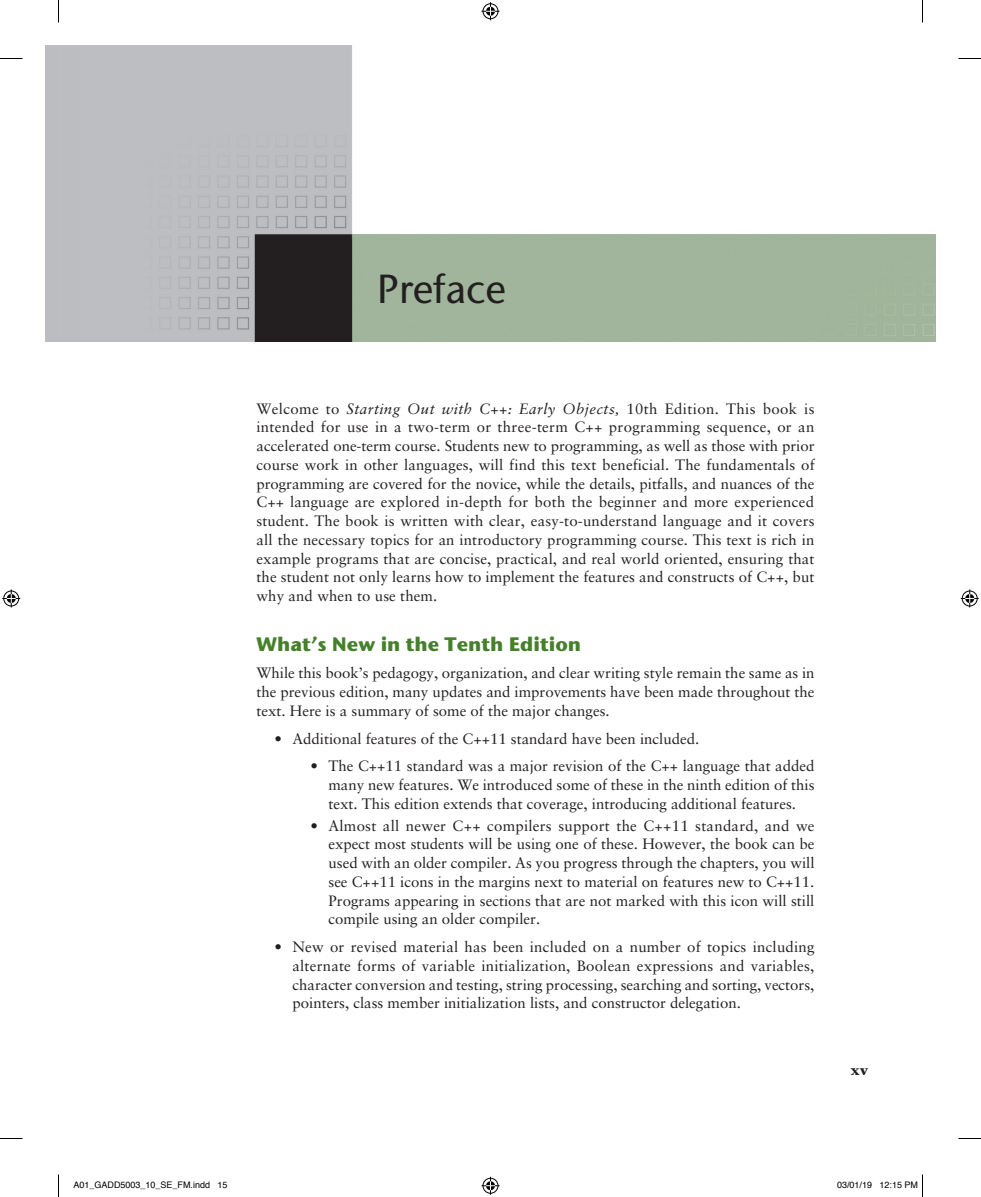
<style>
.page{position:relative;width:981px;height:1197px;background:#fff}
.page>*{position:absolute;margin:0;border:0;box-sizing:border-box;transform-origin:0 0}
.t1{font:500 40.5px "Stone Sans ITC Std";color:#231f20}
.t2{font:700 19.5px "Stone Sans ITC Std";color:#45802a}
.t3{font:15px/18.8px "Sabon LT Pro";color:#231f20;text-align:justify}
.t4{font:700 13.5px "Stone Serif ITC Pro";color:#231f20}
.t5{font:9px "Helvetica";color:#000}
.s1{font-style:italic}
</style>
<div class="page">
<img style="left:45px;top:45px;width:891px;height:296px">
<svg style="left:0;top:58px;width:22px;height:1px"></svg>
<svg style="left:958px;top:58px;width:23px;height:1px"></svg>
<svg style="left:0;top:1138px;width:22px;height:1px"></svg>
<svg style="left:958px;top:1138px;width:23px;height:1px"></svg>
<svg style="left:58px;top:0;width:1px;height:22px"></svg>
<svg style="left:58px;top:1174px;width:1px;height:23px"></svg>
<svg style="left:922px;top:0;width:1px;height:22px"></svg>
<svg style="left:482px;top:2px;width:18px;height:18px"></svg>
<svg style="left:482px;top:1177px;width:18px;height:18px"></svg>
<svg style="left:2px;top:590px;width:18px;height:18px"></svg>
<svg style="left:961px;top:590px;width:18px;height:18px"></svg>
<svg style="left:922px;top:1174px;width:1px;height:23px"></svg>
<h1 class="t1" style="left:377px;top:264px;width:131px">Preface</h1>
<p class="t3" style="left:256px;top:399px;width:560px">Welcome to <span class="s1">Starting Out with C++: Early Objects,</span> 10th Edition. This book is intended for use in a two-term or three-term C++ programming sequence, or an accelerated one-term course. Students new to programming, as well as those with prior course work in other languages, will find this text beneficial. The fundamentals of programming are covered for the novice, while the details, pitfalls, and nuances of the C++ language are explored in-depth for both the beginner and more experienced student. The book is written with clear, easy-to-understand language and it covers all the necessary topics for an introductory programming course. This text is rich in example programs that are concise, practical, and real world oriented, ensuring that the student not only learns how to implement the features and constructs of C++, but why and when to use them.</p>
<h2 class="t2" style="left:256px;top:631px;width:326px">What’s New in the Tenth Edition</h2>
<p class="t3" style="left:256px;top:663px;width:560px">While this book’s pedagogy, organization, and clear writing style remain the same as in the previous edition, many updates and improvements have been made throughout the text. Here is a summary of some of the major changes.</p>
<p class="t3" style="left:274px;top:729px;width:426px">• Additional features of the C++11 standard have been included.</p>
<p class="t3" style="left:328px;top:756px;width:488px;text-indent:-18px">• The C++11 standard was a major revision of the C++ language that added many new features. We introduced some of these in the ninth edition of this text. This edition extends that coverage, introducing additional features.</p>
<p class="t3" style="left:328px;top:816px;width:488px;text-indent:-18px">• Almost all newer C++ compilers support the C++11 standard, and we expect most students will be using one of these. However, the book can be used with an older compiler. As you progress through the chapters, you will see C++11 icons in the margins next to material on features new to C++11.<br>Programs appearing in sections that are not marked with this icon will still compile using an older compiler.</p>
<p class="t3" style="left:292px;top:937px;width:524px;text-indent:-18px">• New or revised material has been included on a number of topics including alternate forms of variable initialization, Boolean expressions and variables, character conversion and testing, string processing, searching and sorting, vectors, pointers, class member initialization lists, and constructor delegation.</p>
<p class="t4" style="left:851px;top:1061px;width:19px">xv</p>
<p class="t5" style="left:74px;top:1178px;width:156px">A01_GADD5003_10_SE_FM.indd 15</p>
<p class="t5" style="left:837px;top:1178px;width:83px">03/01/19 12:15 PM</p>
</div>
